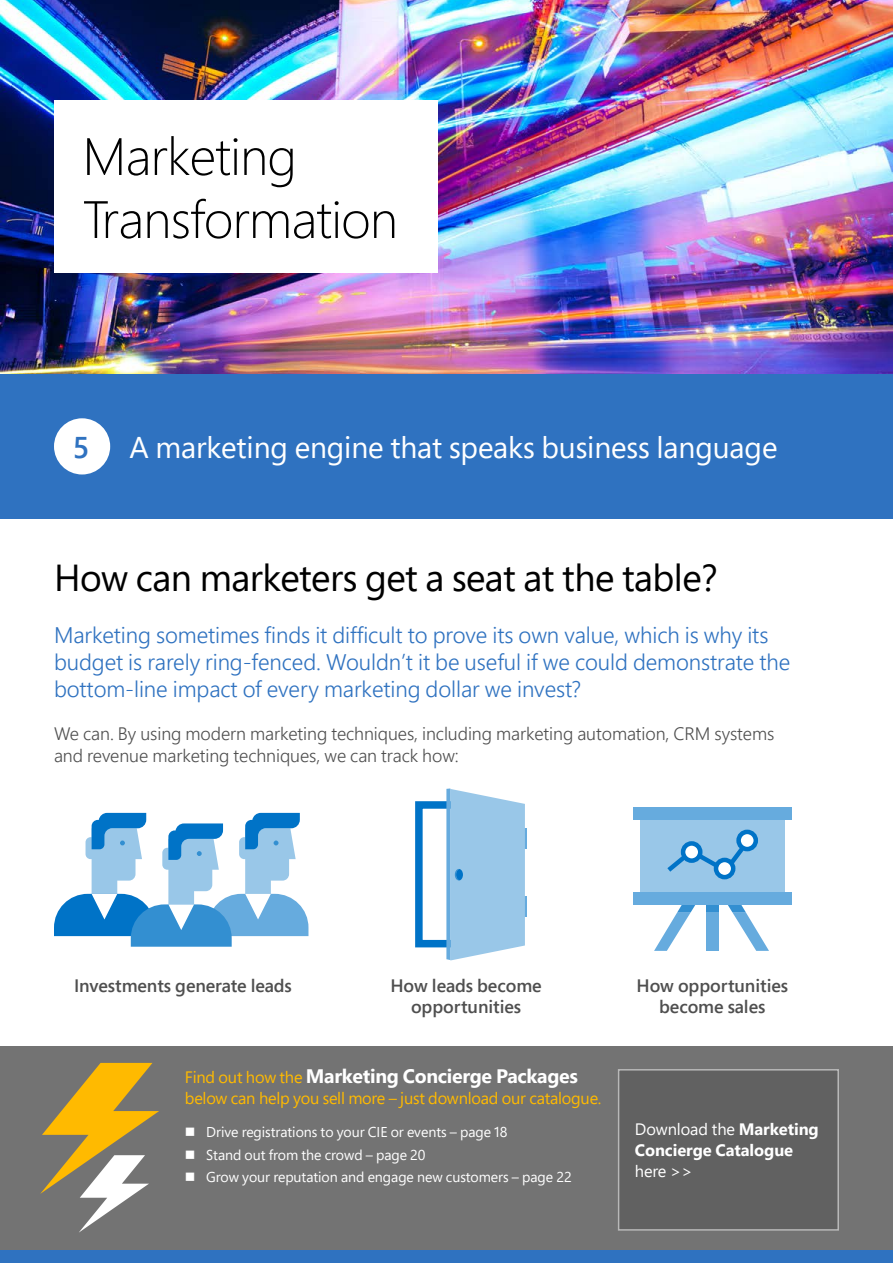
<style>
.page{position:relative;width:893px;height:1263px;background:#fff}
.page>*{position:absolute;margin:0;border:0;box-sizing:border-box;transform-origin:0 0}
.t1{font:300 52.5px/63px "Segoe Pro";letter-spacing:-.015em;color:#000}
.t2{font:37.5px "Segoe Pro";letter-spacing:-.015em;color:#000}
.t3{font:30px "Segoe Pro";letter-spacing:-.005em;color:#fff}
.t4{font:600 30px "Segoe Pro";color:#2f72c0}
.t5{font:300 22.5px/27px "Segoe Pro";letter-spacing:-.005em;color:#2f72c0}
.t6{font:700 19.5px "Segoe Pro";letter-spacing:-.015em;color:#fff}
.t7{font:300 18px/21.6px "Segoe Pro";letter-spacing:-.005em;color:#4f4f4f}
.t8{font:600 18px/21.6px "Segoe Pro";letter-spacing:-.005em;color:#4f4f4f;text-align:center}
.t9{font:16.5px "Segoe Pro";letter-spacing:-.015em;color:#ffba00}
.t10{font:700 16.5px/21px "Segoe Pro";letter-spacing:-.005em;color:#fff}
.t11{font:16.5px "Segoe Pro";color:#fff}
.t12{font:14.25px/22.2px "Segoe Pro";letter-spacing:-.005em;color:#fff}
.s1{font-weight:400;font-size:16.5px;color:#ffba00}
.s2{font-weight:400}
</style>
<div class="page">
<img style="left:0;top:0;width:893px;height:374px">
<svg style="left:54px;top:813px;width:254px;height:134px"></svg>
<div style="left:415px;top:801px;width:95px;height:146px;border:8px solid #0073c7"></div>
<hr style="left:524px;top:828px;width:2px;height:20px;background:#66abde">
<hr style="left:524px;top:896px;width:2px;height:21px;background:#66abde">
<svg style="left:446px;top:788px;width:79px;height:172px;background:#9fcae9"></svg>
<div style="left:456px;top:869px;width:7px;height:11px;background:#0073c7;border-radius:50%"></div>
<svg style="left:722px;top:904px;width:47px;height:47px"></svg>
<svg style="left:654px;top:904px;width:47px;height:47px"></svg>
<div style="left:706px;top:912px;width:12px;height:39px;background:#66abde"></div>
<div style="left:706px;top:889px;width:12px;height:23px;background:#338fd1"></div>
<div style="left:640px;top:808px;width:145px;height:95px;background:#99c7e8"></div>
<svg style="left:667px;top:842px;width:88px;height:34px"></svg>
<svg style="left:683px;top:843px;width:17px;height:18px"></svg>
<div style="left:681px;top:841px;width:21px;height:22px;border:4px solid #0073c7;border-radius:50%"></div>
<svg style="left:739px;top:832px;width:17px;height:17px"></svg>
<div style="left:736px;top:830px;width:22px;height:21px;border:4px solid #0073c7;border-radius:50%"></div>
<div style="left:716px;top:860px;width:17px;height:17px;background:#fff;border-radius:50%"></div>
<div style="left:714px;top:858px;width:21px;height:21px;border:4px solid #0073c7;border-radius:50%"></div>
<div style="left:633px;top:892px;width:158px;height:12px;background:#66abde"></div>
<div style="left:633px;top:807px;width:158px;height:12px;background:#66abde"></div>
<div style="left:54px;top:101px;width:384px;height:172px;background:#fff"></div>
<div style="left:0;top:374px;width:893px;height:145px;background:#2f72c0"></div>
<div style="left:54px;top:418px;width:56px;height:56px;background:#fff;border-radius:50%"></div>
<div style="left:0;top:1249px;width:893px;height:14px;background:#2f72c0"></div>
<div style="left:0;top:1046px;width:893px;height:203px;background:#737373"></div>
<svg style="left:40px;top:1063px;width:119px;height:169px"></svg>
<div style="left:618px;top:1069px;width:221px;height:161px;background:#616161"></div>
<h1 class="t1" style="left:82px;top:124px;width:317px">Marketing<br>Transformation</h1>
<h3 class="t4" style="left:73px;top:426px;width:18px">5</h3>
<h3 class="t3" style="left:129px;top:426px;width:649px">A marketing engine that speaks business language</h3>
<h2 class="t2" style="left:54px;top:552px;width:665px">How can marketers get a seat at the table?</h2>
<p class="t5" style="left:54px;top:621px;width:738px">Marketing sometimes finds it difficult to prove its own value, which is why its budget is rarely ring-fenced. Wouldn’t it be useful if we could demonstrate the bottom-line impact of every marketing dollar we invest?</p>
<p class="t7" style="left:54px;top:723px;width:722px">We can. By using modern marketing techniques, including marketing automation, CRM systems and revenue marketing techniques, we can track how:</p>
<p class="t8" style="left:74px;top:974px;width:219px">Investments generate leads</p>
<p class="t8" style="left:636px;top:974px;width:153px">How opportunities become sales</p>
<p class="t8" style="left:390px;top:974px;width:153px">How leads become opportunities</p>
<p class="t6" style="left:185px;top:1062px;width:395px"><span class="s1">Find out how the</span> Marketing Concierge Packages</p>
<p class="t9" style="left:185px;top:1086px;width:418px">below can help you sell more – just download our catalogue.</p>
<p class="t12" style="left:206px;top:1121px;width:367px">Drive registrations to your CIE or events – page 18<br>Stand out from the crowd – page 20<br>Grow your reputation and engage new customers – page 22</p>
<p class="t10" style="left:635px;top:1118px;width:185px"><span class="s2">Download the</span> Marketing<br>Concierge Catalogue</p>
<p class="t11" style="left:635px;top:1160px;width:59px">here &gt;&gt;</p>
</div>
